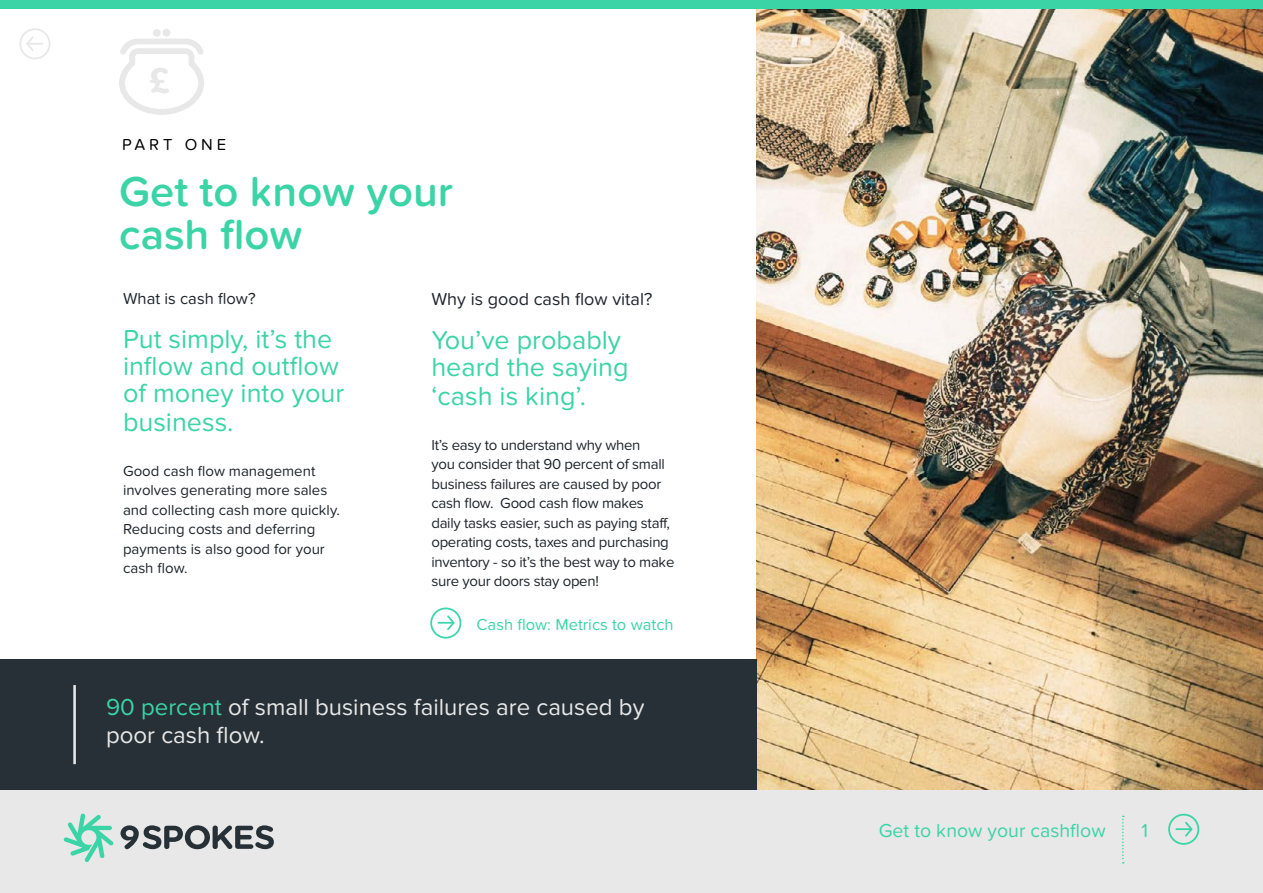
<style>
.page{position:relative;width:1263px;height:893px;background:#fff}
.page>*{position:absolute;margin:0;border:0;box-sizing:border-box;transform-origin:0 0}
.t1{font:600 43.5px/43.5px "Proxima Nova Soft";color:#3bd4a6}
.t2{font:700 37.5px "Proxima Nova Soft";color:#e8e8e8}
.t3{font:27px/27.6px "Proxima Nova Soft";color:#3bd4a6}
.t4{font:24px/28.8px "Proxima Nova Soft";color:#e8e8e8}
.t5{font:19.5px "Proxima Nova Soft";color:#3bd4a6}
.t6{font:18px "Proxima Nova Soft";color:#1e252c}
.t7{font:16.5px "Proxima Nova Soft";color:#3ad4a7}
.t8{font:16.5px "Proxima Nova Soft";color:#1e252c}
.t9{font:16.5px "Proxima Nova Soft";letter-spacing:.24em;color:#000}
.t10{font:15px/19.5px "Proxima Nova Soft";letter-spacing:-.02em;color:#1e252c}
.t11{font:15px/19.5px "Proxima Nova Soft";color:#1e252c}
.s1{color:#3ad4a7}
</style>
<div class="page">
<img style="left:756px;top:9px;width:507px;height:781px">
<div style="left:0;top:659px;width:756px;height:170px;background:#273036"></div>
<hr style="left:73px;top:685px;width:3px;height:79px;background:#e8e8e8">
<div style="left:0;top:790px;width:1263px;height:103px;background:#e8e8e8"></div>
<div style="left:430px;top:607px;width:31px;height:32px;border:2px solid #3fd5ae;border-radius:50%"></div>
<svg style="left:438px;top:615px;width:17px;height:16px"></svg>
<svg style="left:64px;top:813px;width:49px;height:49px"></svg>
<svg style="left:120px;top:825px;width:154px;height:24px"></svg>
<svg style="left:1122px;top:816px;width:2px;height:47px"></svg>
<div style="left:1168px;top:814px;width:31px;height:31px;border:2px solid #3bd4a6;border-radius:50%"></div>
<svg style="left:1176px;top:820px;width:18px;height:17px"></svg>
<div style="left:0;top:0;width:1263px;height:9px;background:#3bd4a6"></div>
<div style="left:19px;top:28px;width:31px;height:31px;border:2px solid #e8e8e8;border-radius:50%"></div>
<svg style="left:26px;top:36px;width:16px;height:15px"></svg>
<svg style="left:119px;top:39px;width:85px;height:76px"></svg>
<div style="left:153px;top:29px;width:8px;height:8px;background:#e8e8e8;border-radius:50%"></div>
<div style="left:163px;top:29px;width:7px;height:8px;background:#e8e8e8;border-radius:50%"></div>
<h2 class="t2" style="left:149px;top:59px;width:22px">£</h2>
<p class="t9" style="left:122px;top:135px;width:106px">PART ONE</p>
<h1 class="t1" style="left:119px;top:170px;width:335px">Get to know your cash flow</h1>
<p class="t8" style="left:123px;top:289px;width:134px">What is cash flow?</p>
<h3 class="t3" style="left:123px;top:325px;width:223px">Put simply, it’s the inflow and outflow of money into your business.</h3>
<p class="t11" style="left:123px;top:461px;width:218px">Good cash flow management involves generating more sales and collecting cash more quickly.<br>Reducing costs and deferring payments is also good for your cash flow.</p>
<p class="t6" style="left:431px;top:289px;width:222px">Why is good cash flow vital?</p>
<h3 class="t3" style="left:431px;top:326px;width:199px">You’ve probably heard the saying ‘cash is king’.</h3>
<p class="t10" style="left:431px;top:435px;width:245px">It’s easy to understand why when<br>you consider that 90 percent of small business failures are caused by poor cash flow. Good cash flow makes daily tasks easier, such as paying staff, operating costs, taxes and purchasing inventory - so it’s the best way to make sure your doors stay open!</p>
<p class="t7" style="left:476px;top:615px;width:199px">Cash flow: Metrics to watch</p>
<h3 class="t4" style="left:106px;top:692px;width:540px"><span class="s1">90 percent</span> of small business failures are caused by poor cash flow.</h3>
<h3 class="t5" style="left:879px;top:820px;width:228px">Get to know your cashflow</h3>
<h3 class="t5" style="left:1141px;top:820px;width:8px">1</h3>
</div>
